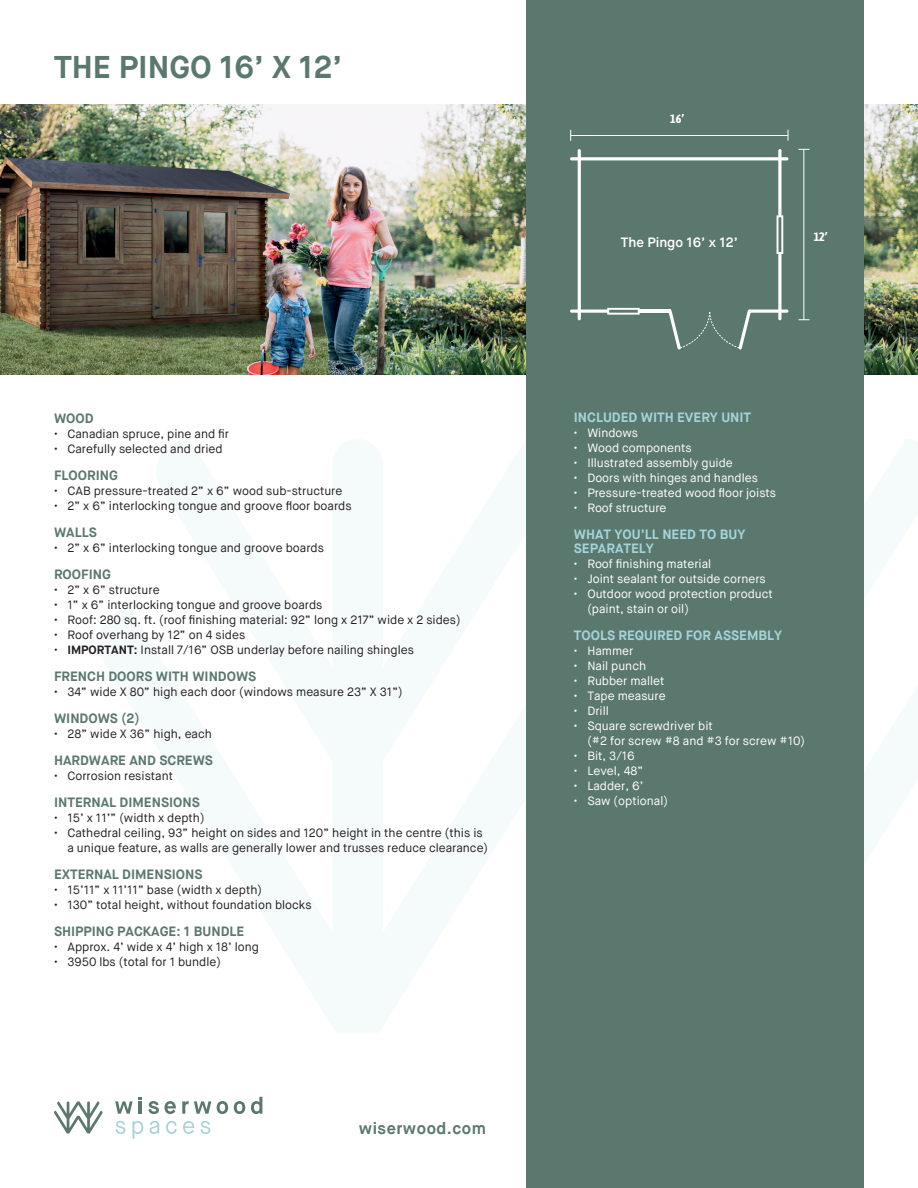
<style>
.page{position:relative;width:918px;height:1188px;background:#fff}
.page>*{position:absolute;margin:0;border:0;box-sizing:border-box;transform-origin:0 0}
.t1{font:700 31.5px "Maison Neue";color:#5b786f}
.t2{font:700 16.5px "Maison Neue";letter-spacing:.03em;color:#5b786f}
.t3{font:700 13.5px "Maison Neue";color:#5b786f}
.t4{font:700 13.5px/13.5px "Maison Neue";color:#a5d4d8}
.t5{font:600 13.5px "Maison Neue";color:#fff}
.t6{font:700 12.15px "Asap Condensed";color:#fff}
.t7{font:12px/15px "Maison Neue";color:#231f20}
.t8{font:12px/15px "Maison Neue";color:#fff}
.s1{font-weight:700}
</style>
<div class="page">
<img style="left:0;top:105px;width:527px;height:270px">
<img style="left:864px;top:105px;width:54px;height:270px">
<div style="left:527px;top:0;width:337px;height:1188px;background:#5b786f"></div>
<svg style="left:54px;top:1101px;width:49px;height:33px"></svg>
<svg style="left:115px;top:1101px;width:18px;height:13px"></svg>
<svg style="left:139px;top:1097px;width:3px;height:17px"></svg>
<svg style="left:148px;top:1101px;width:28px;height:13px"></svg>
<svg style="left:182px;top:1101px;width:29px;height:13px"></svg>
<svg style="left:217px;top:1101px;width:11px;height:13px"></svg>
<svg style="left:234px;top:1101px;width:11px;height:13px"></svg>
<svg style="left:251px;top:1097px;width:11px;height:17px"></svg>
<svg style="left:116px;top:1121px;width:9px;height:13px"></svg>
<svg style="left:133px;top:1121px;width:10px;height:18px"></svg>
<svg style="left:150px;top:1121px;width:9px;height:13px"></svg>
<svg style="left:166px;top:1121px;width:11px;height:13px"></svg>
<svg style="left:183px;top:1121px;width:11px;height:13px"></svg>
<svg style="left:200px;top:1121px;width:10px;height:13px"></svg>
<hr style="left:570px;top:157px;width:218px;height:3px;background:#fff;border-radius:2px">
<hr style="left:571px;top:135px;width:217px;height:1px;background:#fff">
<hr style="left:803px;top:150px;width:1px;height:170px;background:#fff">
<hr style="left:578px;top:149px;width:3px;height:171px;background:#fff;border-radius:2px">
<svg style="left:778px;top:149px;width:4px;height:66px"></svg>
<div style="left:777px;top:215px;width:6px;height:39px;border:2px solid #fff"></div>
<hr style="left:639px;top:310px;width:32px;height:3px;background:#fff">
<svg style="left:570px;top:308px;width:70px;height:7px"></svg>
<svg style="left:668px;top:253px;width:120px;height:97px"></svg>
<h1 class="t1" style="left:54px;top:47px;width:290px">THE PINGO 16’ X 12’</h1>
<p class="t3" style="left:54px;top:410px;width:41px">WOOD</p>
<p class="t7" style="left:54px;top:426px;width:177px">• Canadian spruce, pine and fir</p>
<p class="t7" style="left:54px;top:441px;width:170px">• Carefully selected and dried</p>
<p class="t3" style="left:54px;top:467px;width:65px">FLOORING</p>
<p class="t7" style="left:54px;top:483px;width:290px">• CAB pressure-treated 2” x 6” wood sub-structure</p>
<p class="t7" style="left:54px;top:498px;width:299px">• 2” x 6” interlocking tongue and groove floor boards</p>
<p class="t3" style="left:54px;top:524px;width:44px">WALLS</p>
<p class="t7" style="left:54px;top:540px;width:271px">• 2” x 6” interlocking tongue and groove boards</p>
<p class="t3" style="left:54px;top:566px;width:58px">ROOFING</p>
<p class="t7" style="left:54px;top:582px;width:107px">• 2” x 6” structure</p>
<p class="t7" style="left:54px;top:597px;width:270px">• 1” x 6” interlocking tongue and groove boards</p>
<p class="t7" style="left:54px;top:612px;width:408px">• Roof: 280 sq. ft. (roof finishing material: 92” long x 217” wide x 2 sides)</p>
<p class="t7" style="left:54px;top:627px;width:193px">• Roof overhang by 12” on 4 sides</p>
<p class="t7" style="left:54px;top:642px;width:361px">• <span class="s1">IMPORTANT:</span> Install 7/16” OSB underlay before nailing shingles</p>
<p class="t3" style="left:54px;top:668px;width:204px">FRENCH DOORS WITH WINDOWS</p>
<p class="t7" style="left:54px;top:684px;width:350px">• 34” wide X 80” high each door (windows measure 23” X 31”)</p>
<p class="t3" style="left:54px;top:710px;width:87px">WINDOWS (2)</p>
<p class="t7" style="left:54px;top:726px;width:159px">• 28” wide X 36” high, each</p>
<p class="t3" style="left:54px;top:752px;width:161px">HARDWARE AND SCREWS</p>
<p class="t7" style="left:54px;top:768px;width:121px">• Corrosion resistant</p>
<p class="t3" style="left:54px;top:794px;width:147px">INTERNAL DIMENSIONS</p>
<p class="t7" style="left:54px;top:810px;width:152px">• 15’ x 11’” (width x depth)</p>
<p class="t7" style="left:68px;top:825px;width:422px;text-indent:-14px">• Cathedral ceiling, 93” height on sides and 120” height in the centre (this is a unique feature, as walls are generally lower and trusses reduce clearance)</p>
<p class="t3" style="left:54px;top:866px;width:150px">EXTERNAL DIMENSIONS</p>
<p class="t7" style="left:54px;top:882px;width:210px">• 15’11” x 11’11” base (width x depth)</p>
<p class="t7" style="left:54px;top:897px;width:259px">• 130” total height, without foundation blocks</p>
<p class="t3" style="left:54px;top:923px;width:192px">SHIPPING PACKAGE: 1 BUNDLE</p>
<p class="t7" style="left:54px;top:939px;width:206px">• Approx. 4’ wide x 4’ high x 18’ long</p>
<p class="t7" style="left:54px;top:954px;width:169px">• 3950 lbs (total for 1 bundle)</p>
<h2 class="t2" style="left:359px;top:1118px;width:129px">wiserwood.com</h2>
<p class="t6" style="left:670px;top:111px;width:15px">16’</p>
<p class="t5" style="left:621px;top:234px;width:119px">The Pingo 16’ x 12’</p>
<p class="t6" style="left:814px;top:229px;width:15px">12’</p>
<p class="t4" style="left:574px;top:411px;width:179px">INCLUDED WITH EVERY UNIT</p>
<p class="t8" style="left:574px;top:426px;width:66px">• Windows</p>
<p class="t8" style="left:574px;top:441px;width:119px">• Wood components</p>
<p class="t8" style="left:574px;top:456px;width:161px">• Illustrated assembly guide</p>
<p class="t8" style="left:574px;top:471px;width:186px">• Doors with hinges and handles</p>
<p class="t8" style="left:574px;top:486px;width:204px">• Pressure-treated wood floor joists</p>
<p class="t8" style="left:574px;top:501px;width:94px">• Roof structure</p>
<p class="t4" style="left:574px;top:528px;width:173px">WHAT YOU’LL NEED TO BUY<br>SEPARATELY</p>
<p class="t8" style="left:574px;top:556px;width:139px">• Roof finishing material</p>
<p class="t8" style="left:574px;top:571px;width:193px">• Joint sealant for outside corners</p>
<p class="t8" style="left:587px;top:586px;width:187px;text-indent:-14px">• Outdoor wood protection product (paint, stain or oil)</p>
<p class="t4" style="left:574px;top:628px;width:210px">TOOLS REQUIRED FOR ASSEMBLY</p>
<p class="t8" style="left:574px;top:643px;width:61px">• Hammer</p>
<p class="t8" style="left:574px;top:658px;width:74px">• Nail punch</p>
<p class="t8" style="left:574px;top:673px;width:92px">• Rubber mallet</p>
<p class="t8" style="left:574px;top:688px;width:93px">• Tape measure</p>
<p class="t8" style="left:574px;top:703px;width:36px">• Drill</p>
<p class="t8" style="left:587px;top:718px;width:219px;text-indent:-14px">• Square screwdriver bit<br>(#2 for screw #8 and #3 for screw #10)</p>
<p class="t8" style="left:574px;top:748px;width:63px">• Bit, 3/16</p>
<p class="t8" style="left:574px;top:763px;width:71px">• Level, 48”</p>
<p class="t8" style="left:574px;top:778px;width:71px">• Ladder, 6’</p>
<p class="t8" style="left:574px;top:793px;width:96px">• Saw (optional)</p>
</div>
